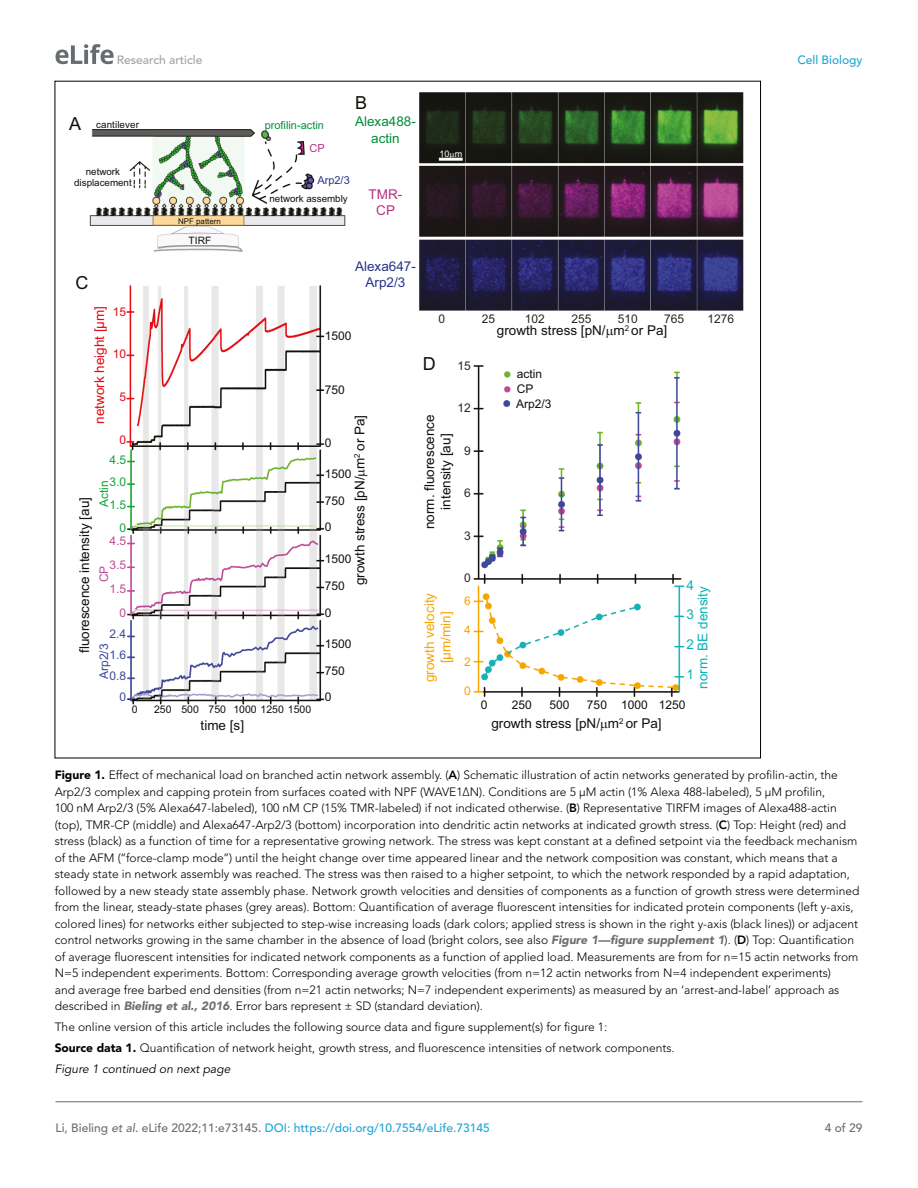
<style>
.page{position:relative;width:918px;height:1188px;background:#fff}
.page>*{position:absolute;margin:0;border:0;box-sizing:border-box;transform-origin:0 0}
.t1{font:18px "Arial";color:#12100b}
.t2{font:13.5px/16.2px "Arial";color:#12100b;text-align:center}
.t3{font:13.5px/16.2px "Arial";color:#f7a600;text-align:center}
.t4{font:13.5px "Arial";color:#0cb2b6}
.t5{font:13.5px "Arial";color:#e30b13}
.t6{font:13.5px/16.2px "Arial";color:#28348b;text-align:center}
.t7{font:13.5px/16.2px "Arial";color:#008e39;text-align:center}
.t8{font:13.5px/16.2px "Arial";color:#b92f83;text-align:center}
.t9{font:300 12px/16.5px "Avenir LT Std";color:#000}
.t10{font:500 12px "Avenir LT Std";color:#1ea4d7}
.t11{font:12px/14.7px "Arial";color:#12100b}
.t12{font:12px "Arial";color:#2b2422}
.t13{font:12px/20.7px "Arial";color:#3d4899}
.t14{font:500 12px "Avenir LT Std";color:#a3a09f}
.t15{font:12px/22.8px "Arial";color:#0fa438}
.t16{font:12px/23.7px "Arial";color:#bf4a95}
.t17{font:12px "Arial";color:#e30b13}
.t18{font:500 12px "Avenir LT Std";color:#6e6e70}
.t19{font:12px "Arial";color:#f7a600}
.t20{font:10.95px "Arial";color:#008e39}
.t21{font:10.95px "Arial";color:#28348b}
.t22{font:10.95px "Arial";color:#b92f83}
.t23{font:10.5px "Arial";color:#12100b}
.t24{font:10.2px "Arial";color:#12100b}
.t25{font:9.75px/11.7px "Arial";color:#12100b;text-align:center}
.t26{font:9px "Arial";color:#fff}
.t27{font:7.95px "Arial";color:#12100b}
.s1{font-size:18px;color:#12100b}
.s2{font-weight:900}
.s3{font-weight:800}
.s4{font-weight:900;font-style:italic;color:#6e6e70}
.s5{font-weight:400;font-style:italic}
.s6{color:#6e6e70}
.s7{font-style:italic;color:#6e6e70}
</style>
<div class="page">
<svg style="left:56px;top:44px;width:58px;height:20px"></svg>
<hr style="left:56px;top:1101px;width:806px;height:1px;background:#6e6e70">
<img style="left:89px;top:92px;width:655px;height:613px">
<svg style="left:607px;top:329px;width:6px;height:9px"></svg>
<svg style="left:358px;top:469px;width:9px;height:7px"></svg>
<svg style="left:450px;top:153px;width:5px;height:6px"></svg>
<p class="t14" style="left:117px;top:53px;width:87px">Research article</p>
<p class="t10" style="left:797px;top:53px;width:67px">Cell Biology</p>
<h1 class="t1" style="left:69px;top:111px;width:14px">A</h1>
<p class="t25" style="left:96px;top:118px;width:44px">cantilever</p>
<p class="t25" style="left:74px;top:165px;width:59px">network displacement</p>
<h1 class="t1" style="left:76px;top:271px;width:14px">C</h1>
<p class="t5" style="left:90px;top:424px;width:120px;rotate:-90deg">network height [μm]</p>
<p class="t17" style="left:113px;top:303px;width:15px">15</p>
<p class="t17" style="left:113px;top:346px;width:15px">10</p>
<p class="t17" style="left:120px;top:389px;width:8px">5</p>
<p class="t17" style="left:120px;top:432px;width:8px">0</p>
<p class="t15" style="left:110px;top:448px;width:18px">4.5<br>3.0</p>
<p class="t15" style="left:92px;top:507px;width:28px;rotate:-90deg">Actin</p>
<p class="t2" style="left:76px;top:653px;width:158px;rotate:-90deg">fluorescence intensity [au]</p>
<p class="t15" style="left:110px;top:493px;width:18px">1.5</p>
<p class="t15" style="left:120px;top:516px;width:8px">0</p>
<p class="t16" style="left:110px;top:529px;width:18px">4.5<br>3.5</p>
<p class="t16" style="left:92px;top:582px;width:18px;rotate:-90deg">CP</p>
<p class="t16" style="left:110px;top:577px;width:18px">1.5</p>
<p class="t16" style="left:120px;top:601px;width:8px">0</p>
<p class="t13" style="left:110px;top:624px;width:18px">2.4<br>1.6</p>
<p class="t13" style="left:94px;top:679px;width:37px;rotate:-90deg">Arp2/3</p>
<p class="t13" style="left:110px;top:665px;width:18px">0.8</p>
<p class="t13" style="left:120px;top:686px;width:8px">0</p>
<p class="t27" style="left:178px;top:216px;width:44px">NPF pattern</p>
<p class="t24" style="left:189px;top:233px;width:24px">TIRF</p>
<h1 class="t1" style="left:355px;top:91px;width:14px">B</h1>
<p class="t7" style="left:355px;top:113px;width:62px">Alexa488- actin</p>
<p class="t20" style="left:265px;top:118px;width:61px">profilin-actin</p>
<p class="t22" style="left:310px;top:141px;width:17px">CP</p>
<p class="t21" style="left:317px;top:173px;width:34px">Arp2/3</p>
<p class="t25" style="left:270px;top:193px;width:80px">network assembly</p>
<p class="t8" style="left:369px;top:186px;width:35px">TMR-<br>CP</p>
<p class="t6" style="left:355px;top:258px;width:62px">Alexa647-<br>Arp2/3</p>
<p class="t11" style="left:325px;top:328px;width:28px">1500</p>
<p class="t11" style="left:325px;top:382px;width:22px">750</p>
<p class="t2" style="left:351px;top:585px;width:172px;rotate:-90deg">growth stress [pN/ m<sup>2</sup> or Pa]</p>
<p class="t11" style="left:325px;top:435px;width:8px">0</p>
<p class="t11" style="left:325px;top:466px;width:28px">1500</p>
<p class="t11" style="left:325px;top:493px;width:22px">750</p>
<p class="t11" style="left:325px;top:519px;width:8px">0</p>
<p class="t11" style="left:325px;top:552px;width:28px">1500</p>
<p class="t11" style="left:325px;top:579px;width:22px">750</p>
<p class="t11" style="left:325px;top:605px;width:8px">0</p>
<p class="t11" style="left:325px;top:636px;width:28px">1500</p>
<p class="t11" style="left:325px;top:663px;width:22px">750</p>
<p class="t11" style="left:325px;top:689px;width:8px">0</p>
<p class="t23" style="left:132px;top:702px;width:7px">0</p>
<p class="t23" style="left:154px;top:702px;width:159px">250 500 750 1000 1250 1500</p>
<p class="t2" style="left:201px;top:717px;width:45px">time [s]</p>
<p class="t26" style="left:440px;top:147px;width:24px">10 m</p>
<p class="t12" style="left:439px;top:310px;width:8px">0</p>
<p class="t12" style="left:423px;top:357px;width:50px"><span class="s1">D</span> 15</p>
<p class="t12" style="left:457px;top:400px;width:15px">12</p>
<p class="t2" style="left:421px;top:529px;width:116px;rotate:-90deg">norm. fluorescence intensity [au]</p>
<p class="t12" style="left:464px;top:442px;width:8px">9</p>
<p class="t12" style="left:464px;top:485px;width:8px">6</p>
<p class="t12" style="left:464px;top:527px;width:8px">3</p>
<p class="t3" style="left:421px;top:682px;width:91px;rotate:-90deg">growth velocity [μm/min]</p>
<p class="t12" style="left:464px;top:570px;width:8px">0</p>
<p class="t19" style="left:464px;top:593px;width:8px">6</p>
<p class="t19" style="left:464px;top:622px;width:8px">4</p>
<p class="t19" style="left:464px;top:653px;width:8px">2</p>
<p class="t19" style="left:464px;top:682px;width:8px">0</p>
<p class="t12" style="left:482px;top:310px;width:15px">25</p>
<p class="t12" style="left:525px;top:310px;width:22px">102</p>
<p class="t12" style="left:571px;top:310px;width:22px">255</p>
<p class="t12" style="left:618px;top:310px;width:22px">510</p>
<p class="t12" style="left:664px;top:310px;width:22px">765</p>
<p class="t12" style="left:707px;top:310px;width:28px">1276</p>
<p class="t2" style="left:497px;top:322px;width:172px">growth stress [pN/ m<sup>2</sup> or Pa]</p>
<p class="t11" style="left:516px;top:367px;width:37px">actin<br>CP<br>Arp2/3</p>
<p class="t4" style="left:687px;top:576px;width:9px">4</p>
<p class="t4" style="left:694px;top:689px;width:104px;rotate:-90deg">norm. BE density</p>
<p class="t4" style="left:687px;top:605px;width:9px">3</p>
<p class="t4" style="left:687px;top:635px;width:9px">2</p>
<p class="t4" style="left:687px;top:665px;width:9px">1</p>
<p class="t11" style="left:481px;top:697px;width:8px">0</p>
<p class="t11" style="left:512px;top:697px;width:22px">250</p>
<p class="t11" style="left:549px;top:697px;width:22px">500</p>
<p class="t11" style="left:587px;top:697px;width:100px">750 1000 1250</p>
<p class="t2" style="left:491px;top:715px;width:172px">growth stress [pN/ m<sup>2</sup> or Pa]</p>
<p class="t9" style="left:55px;top:767px;width:806px"><span class="s2">Figure 1.</span> Effect of mechanical load on branched actin network assembly. (<span class="s3">A</span>) Schematic illustration of actin networks generated by profilin-actin, the Arp2/3 complex and capping protein from surfaces coated with NPF (WAVE1ΔN). Conditions are 5 μM actin (1% Alexa 488-labeled), 5 μM profilin,<br>100 nM Arp2/3 (5% Alexa647-labeled), 100 nM CP (15% TMR-labeled) if not indicated otherwise. (<span class="s3">B</span>) Representative TIRFM images of Alexa488-actin (top), TMR-CP (middle) and Alexa647-Arp2/3 (bottom) incorporation into dendritic actin networks at indicated growth stress. (<span class="s3">C</span>) Top: Height (red) and stress (black) as a function of time for a representative growing network. The stress was kept constant at a defined setpoint via the feedback mechanism of the AFM (‘‘force-clamp mode’’) until the height change over time appeared linear and the network composition was constant, which means that a steady state in network assembly was reached. The stress was then raised to a higher setpoint, to which the network responded by a rapid adaptation, followed by a new steady state assembly phase. Network growth velocities and densities of components as a function of growth stress were determined from the linear, steady-state phases (grey areas). Bottom: Quantification of average fluorescent intensities for indicated protein components (left y-axis, colored lines) for networks either subjected to step-wise increasing loads (dark colors; applied stress is shown in the right y-axis (black lines)) or adjacent control networks growing in the same chamber in the absence of load (bright colors, see also <span class="s4">Figure 1—figure supplement 1</span>). (<span class="s3">D</span>) Top: Quantification of average fluorescent intensities for indicated network components as a function of applied load. Measurements are from for n=15 actin networks from N=5 independent experiments. Bottom: Corresponding average growth velocities (from n=12 actin networks from N=4 independent experiments)<br>and average free barbed end densities (from n=21 actin networks; N=7 independent experiments) as measured by an ‘arrest-and-label’ approach as described in <span class="s4">Bieling et al., 2016</span>. Error bars represent ± SD (standard deviation).</p>
<p class="t9" style="left:55px;top:1017px;width:621px;line-height:21px">The online version of this article includes the following source data and figure supplement(s) for figure 1:<br><span class="s2">Source data 1.</span> Quantification of network height, growth stress, and fluorescence intensities of network components.<br><span class="s5">Figure 1 continued on next page</span></p>
<p class="t10" style="left:56px;top:1121px;width:436px"><span class="s6">Li, Bieling</span> <span class="s7">et al</span><span class="s6">. eLife 2022;11:e73145.</span> DOI: https://doi.org/10.7554/eLife.73145</p>
<p class="t18" style="left:825px;top:1121px;width:39px">4 of 29</p>
</div>
